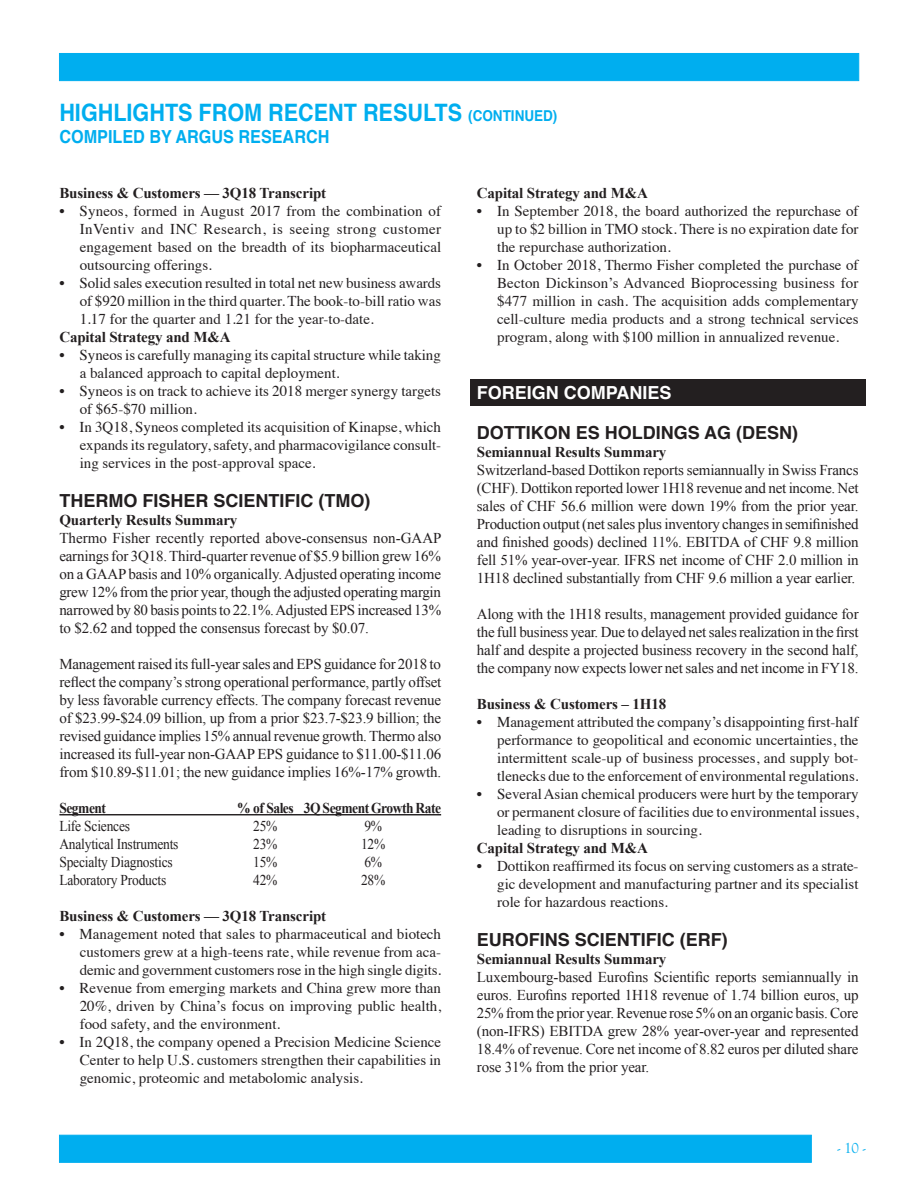
<style>
.page{position:relative;width:918px;height:1188px;background:#fff}
.page>*{position:absolute;margin:0;border:0;box-sizing:border-box;transform-origin:0 0}
.t1{font:700 24px "Helvetica";color:#00aeef;scale:.9 1}
.BPOS_Highlights_Co_H{font:700 18px "Helvetica";color:#231f20}
.t2{font:700 18px "Helvetica";color:#00aeef;scale:.9 1}
.BPOS_Highlights_Co_H-2{font:700 18px "Helvetica";color:#fff}
.t3{font:15px/18px "Times";color:#231f20;text-align:justify}
.BPOS_Highlights_Body{font:15px/18px "Times New Roman";letter-spacing:-.01em;color:#231f20;text-align:justify}
.BPOS_Hightlights_Sub{font:700 15px "Times New Roman";letter-spacing:-.01em;color:#231f20}
.BPOS_Highlights_Tabl{font:15px "Times New Roman";letter-spacing:-.015em;color:#231f20;scale:.9 1}
.BPOS_Highlights_Tabl-2{font:700 15px "Times New Roman";letter-spacing:-.035em;color:#231f20;scale:.9 1}
.t4{font:15px "Goudy Old Sty";color:#00aeef}
.s1{font-size:15px}
</style>
<div class="page">
<div style="left:59px;top:1135px;width:753px;height:28px;background:#00aeef;border:1px solid #00aeef"></div>
<div style="left:59px;top:53px;width:800px;height:28px;background:#00aeef;border:1px solid #00aeef"></div>
<hr style="left:59px;top:814px;width:382px;height:1px;background:#231f20">
<div style="left:470px;top:379px;width:395px;height:27px;background:#231f20"></div>
<p class="t1" style="left:59px;top:93px;width:555px">HIGHLIGHTS FROM RECENT RESULTS <span class="s1">(CONTINUED)</span></p>
<p class="t2" style="left:59px;top:122px;width:302px">COMPILED BY ARGUS RESEARCH</p>
<p class="BPOS_Hightlights_Sub" style="left:59px;top:182px;width:268px">Business &amp; Customers — 3Q18 Transcript</p>
<p class="t3" style="left:80px;top:200px;width:363px;text-indent:-20px">• Syneos, formed in August 2017 from the combination of InVentiv and INC Research, is seeing strong customer engagement based on the breadth of its biopharmaceutical outsourcing offerings.</p>
<p class="t3" style="left:80px;top:272px;width:363px;text-indent:-20px">• Solid sales execution resulted in total net new business awards of $920 million in the third quarter. The book-to-bill ratio was 1.17 for the quarter and 1.21 for the year-to-date.</p>
<p class="BPOS_Hightlights_Sub" style="left:59px;top:326px;width:173px">Capital Strategy and M&amp;A</p>
<p class="t3" style="left:80px;top:344px;width:363px;text-indent:-20px">• Syneos is carefully managing its capital structure while taking a balanced approach to capital deployment.</p>
<p class="t3" style="left:80px;top:380px;width:363px;text-indent:-20px">• Syneos is on track to achieve its 2018 merger synergy targets of $65-$70 million.</p>
<p class="t3" style="left:80px;top:416px;width:363px;text-indent:-20px">• In 3Q18, Syneos completed its acquisition of Kinapse, which expands its regulatory, safety, and pharmacovigilance consult&shy;ing services in the post-approval space.</p>
<p class="BPOS_Highlights_Co_H" style="left:59px;top:486px;width:313px">THERMO FISHER SCIENTIFIC (TMO)</p>
<p class="BPOS_Hightlights_Sub" style="left:59px;top:510px;width:180px">Quarterly Results Summary</p>
<p class="BPOS_Highlights_Body" style="left:59px;top:529px;width:384px">Thermo Fisher recently reported above-consensus non-GAAP earnings for 3Q18. Third-quarter revenue of $5.9 billion grew 16% on a GAAP basis and 10% organically. Adjusted operating income grew 12% from the prior year, though the adjusted operating margin narrowed by 80 basis points to 22.1%. Adjusted EPS increased 13% to $2.62 and topped the consensus forecast by $0.07.</p>
<p class="BPOS_Highlights_Body" style="left:59px;top:655px;width:383px">Management raised its full-year sales and EPS guidance for 2018 to reflect the company’s strong operational performance, partly offset by less favorable currency effects. The company forecast revenue of $23.99-$24.09 billion, up from a prior $23.7-$23.9 billion; the revised guidance implies 15% annual revenue growth. Thermo also increased its full-year non-GAAP EPS guidance to $11.00-$11.06 from $10.89-$11.01; the new guidance implies 16%-17% growth.</p>
<p class="BPOS_Highlights_Tabl-2" style="left:59px;top:798px;width:53px">Segment</p>
<p class="BPOS_Highlights_Tabl-2" style="left:237px;top:798px;width:228px">% of Sales 3Q Segment Growth Rate</p>
<p class="BPOS_Highlights_Tabl" style="left:59px;top:816px;width:80px">Life Sciences</p>
<p class="BPOS_Highlights_Tabl" style="left:253px;top:816px;width:29px">25%</p>
<p class="BPOS_Highlights_Tabl" style="left:364px;top:816px;width:21px">9%</p>
<p class="BPOS_Highlights_Tabl" style="left:59px;top:834px;width:134px">Analytical Instruments</p>
<p class="BPOS_Highlights_Tabl" style="left:253px;top:834px;width:29px">23%</p>
<p class="BPOS_Highlights_Tabl" style="left:361px;top:834px;width:29px">12%</p>
<p class="BPOS_Highlights_Tabl" style="left:59px;top:852px;width:127px">Specialty Diagnostics</p>
<p class="BPOS_Highlights_Tabl" style="left:253px;top:852px;width:29px">15%</p>
<p class="BPOS_Highlights_Tabl" style="left:364px;top:852px;width:21px">6%</p>
<p class="BPOS_Highlights_Tabl" style="left:59px;top:870px;width:120px">Laboratory Products</p>
<p class="BPOS_Highlights_Tabl" style="left:253px;top:870px;width:29px">42%</p>
<p class="BPOS_Highlights_Tabl" style="left:361px;top:870px;width:29px">28%</p>
<p class="BPOS_Hightlights_Sub" style="left:59px;top:906px;width:268px">Business &amp; Customers — 3Q18 Transcript</p>
<p class="t3" style="left:80px;top:924px;width:363px;text-indent:-20px">• Management noted that sales to pharmaceutical and biotech customers grew at a high-teens rate, while revenue from aca&shy;demic and government customers rose in the high single digits.</p>
<p class="t3" style="left:80px;top:978px;width:363px;text-indent:-20px">• Revenue from emerging markets and China grew more than 20%, driven by China’s focus on improving public health, food safety, and the environment.</p>
<p class="t3" style="left:80px;top:1032px;width:363px;text-indent:-20px">• In 2Q18, the company opened a Precision Medicine Science Center to help U.S. customers strengthen their capabilities in genomic, proteomic and metabolomic analysis.</p>
<p class="BPOS_Hightlights_Sub" style="left:477px;top:182px;width:173px">Capital Strategy and M&amp;A</p>
<p class="t3" style="left:497px;top:200px;width:363px;text-indent:-20px">• In September 2018, the board authorized the repurchase of up to $2 billion in TMO stock. There is no expiration date for the repurchase authorization.</p>
<p class="t3" style="left:497px;top:254px;width:363px;text-indent:-20px">• In October 2018, Thermo Fisher completed the purchase of Becton Dickinson’s Advanced Bioprocessing business for $477 million in cash. The acquisition adds complementary cell-culture media products and a strong technical services program, along with $100 million in annualized revenue.</p>
<p class="BPOS_Highlights_Co_H-2" style="left:477px;top:378px;width:196px">FOREIGN COMPANIES</p>
<p class="BPOS_Highlights_Co_H" style="left:477px;top:418px;width:323px">DOTTIKON ES HOLDINGS AG (DESN)</p>
<p class="BPOS_Hightlights_Sub" style="left:477px;top:441px;width:191px">Semiannual Results Summary</p>
<p class="BPOS_Highlights_Body" style="left:477px;top:460px;width:383px">Switzerland-based Dottikon reports semiannually in Swiss Francs (CHF). Dottikon reported lower 1H18 revenue and net income. Net sales of CHF 56.6 million were down 19% from the prior year.<br>Production output (net sales plus inventory changes in semifinished and finished goods) declined 11%. EBITDA of CHF 9.8 million fell 51% year-over-year. IFRS net income of CHF 2.0 million in 1H18 declined substantially from CHF 9.6 million a year earlier.</p>
<p class="BPOS_Highlights_Body" style="left:477px;top:604px;width:383px">Along with the 1H18 results, management provided guidance for the full business year. Due to delayed net sales realization in the first half and despite a projected business recovery in the second half, the company now expects lower net sales and net income in FY18.</p>
<p class="BPOS_Hightlights_Sub" style="left:477px;top:693px;width:191px">Business &amp; Customers – 1H18</p>
<p class="t3" style="left:497px;top:711px;width:363px;text-indent:-20px">• Management attributed the company’s disappointing first-half performance to geopolitical and economic uncertainties, the intermittent scale-up of business processes, and supply bot&shy;tlenecks due to the enforcement of environmental regulations.</p>
<p class="t3" style="left:497px;top:783px;width:363px;text-indent:-20px">• Several Asian chemical producers were hurt by the temporary or permanent closure of facilities due to environmental issues, leading to disruptions in sourcing.</p>
<p class="BPOS_Hightlights_Sub" style="left:477px;top:837px;width:173px">Capital Strategy and M&amp;A</p>
<p class="t3" style="left:497px;top:855px;width:363px;text-indent:-20px">• Dottikon reaffirmed its focus on serving customers as a strate&shy;gic development and manufacturing partner and its specialist role for hazardous reactions.</p>
<p class="BPOS_Highlights_Co_H" style="left:477px;top:925px;width:253px">EUROFINS SCIENTIFIC (ERF)</p>
<p class="BPOS_Hightlights_Sub" style="left:477px;top:949px;width:191px">Semiannual Results Summary</p>
<p class="BPOS_Highlights_Body" style="left:477px;top:968px;width:383px">Luxembourg-based Eurofins Scientific reports semiannually in euros. Eurofins reported 1H18 revenue of 1.74 billion euros, up 25% from the prior year. Revenue rose 5% on an organic basis. Core (non-IFRS) EBITDA grew 28% year-over-year and represented 18.4% of revenue. Core net income of 8.82 euros per diluted share rose 31% from the prior year.</p>
<p class="t4" style="left:838px;top:1140px;width:30px">- 10 -</p>
</div>
